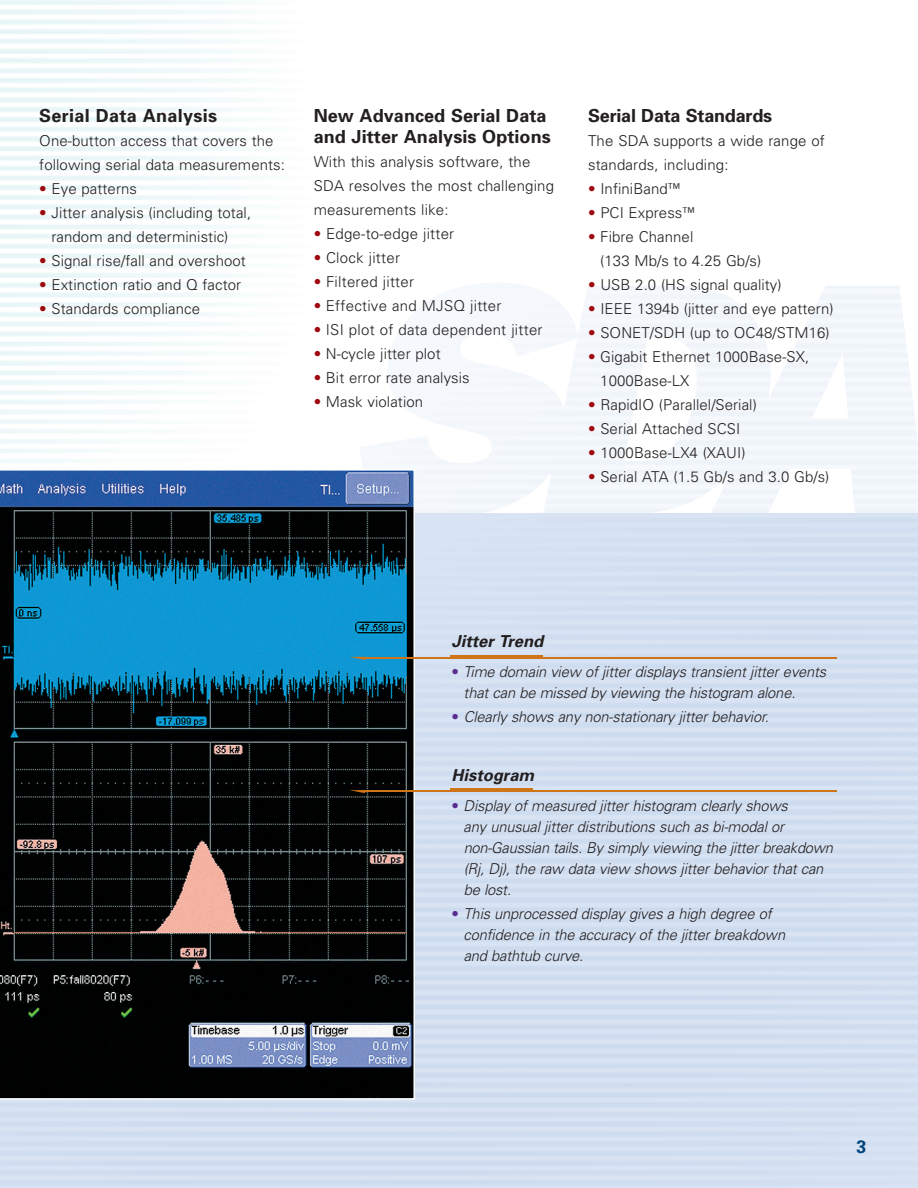
<style>
.page{position:relative;width:918px;height:1188px;background:#fff}
.page>*{position:absolute;margin:0;border:0;box-sizing:border-box;transform-origin:0 0}
.t1{font:700 18px/21px "Univers";letter-spacing:.005em;color:#231f20}
.t2{font:700 18px "Univers";color:#00447b}
.t3{font:italic 700 16.5px "Univers";color:#231f20}
.t4{font:300 15px/24px "Univers";letter-spacing:.005em;color:#231f20}
.t5{font:italic 300 15px/21px "Univers";letter-spacing:-.01em;color:#231f20}
.s1{color:#9d090e}
.s2{font-size:13.5px}
.s3{font-style:normal;color:#5b2e91}
</style>
<div class="page">
<div style="left:0;top:513px;width:918px;height:675px;background:#d4e0f1"></div>
<svg style="left:0;top:470px;width:415px;height:630px;background:#163242"></svg>
<hr style="left:450px;top:655px;width:93px;height:2px;background:#cf7517">
<svg style="left:349px;top:657px;width:16px;height:3px"></svg>
<hr style="left:362px;top:657px;width:475px;height:1px;background:#cf7517">
<hr style="left:450px;top:789px;width:82px;height:1px;background:#cf7517">
<svg style="left:349px;top:790px;width:16px;height:3px"></svg>
<hr style="left:362px;top:790px;width:475px;height:2px;background:#cf7517">
<p class="t1" style="left:39px;top:107px;width:179px">Serial Data Analysis</p>
<p class="t4" style="left:39px;top:131px;width:247px">One-button access that covers the following serial data measurements:</p>
<p class="t4" style="left:39px;top:179px;width:99px"><span class="s1">•</span> Eye patterns</p>
<p class="t4" style="left:51px;top:203px;width:201px;text-indent:-12px"><span class="s1">•</span> Jitter analysis (including total, random and deterministic)</p>
<p class="t4" style="left:39px;top:251px;width:208px"><span class="s1">•</span> Signal rise/fall and overshoot</p>
<p class="t4" style="left:39px;top:275px;width:203px"><span class="s1">•</span> Extinction ratio and Q factor</p>
<p class="t4" style="left:39px;top:299px;width:162px"><span class="s1">•</span> Standards compliance</p>
<p class="t1" style="left:314px;top:107px;width:239px">New Advanced Serial Data and Jitter Analysis Options</p>
<p class="t4" style="left:314px;top:152px;width:242px">With this analysis software, the<br>SDA resolves the most challenging measurements like:</p>
<p class="t4" style="left:314px;top:224px;width:142px"><span class="s1">•</span> Edge-to-edge jitter</p>
<p class="t4" style="left:314px;top:248px;width:88px"><span class="s1">•</span> Clock jitter</p>
<p class="t4" style="left:314px;top:272px;width:102px"><span class="s1">•</span> Filtered jitter</p>
<p class="t4" style="left:314px;top:296px;width:189px"><span class="s1">•</span> Effective and MJSQ jitter</p>
<p class="t4" style="left:314px;top:320px;width:230px"><span class="s1">•</span> ISI plot of data dependent jitter</p>
<p class="t4" style="left:314px;top:344px;width:128px"><span class="s1">•</span> N-cycle jitter plot</p>
<p class="t4" style="left:314px;top:368px;width:158px"><span class="s1">•</span> Bit error rate analysis</p>
<p class="t4" style="left:314px;top:392px;width:111px"><span class="s1">•</span> Mask violation</p>
<p class="t1" style="left:588px;top:107px;width:186px">Serial Data Standards</p>
<p class="t4" style="left:588px;top:131px;width:238px">The SDA supports a wide range of standards, including:</p>
<p class="t4" style="left:588px;top:179px;width:94px"><span class="s1">•</span> InfiniBand<span class="s2">™</span></p>
<p class="t4" style="left:588px;top:203px;width:109px"><span class="s1">•</span> PCI Express<span class="s2">™</span></p>
<p class="t4" style="left:600px;top:227px;width:163px;text-indent:-12px"><span class="s1">•</span> Fibre Channel<br>(133 Mb/s to 4.25 Gb/s)</p>
<p class="t4" style="left:588px;top:275px;width:195px"><span class="s1">•</span> USB 2.0 (HS signal quality)</p>
<p class="t4" style="left:588px;top:299px;width:247px"><span class="s1">•</span> IEEE 1394b (jitter and eye pattern)</p>
<p class="t4" style="left:588px;top:323px;width:243px"><span class="s1">•</span> SONET/SDH (up to OC48/STM16)</p>
<p class="t4" style="left:600px;top:347px;width:210px;text-indent:-12px"><span class="s1">•</span> Gigabit Ethernet 1000Base-SX,<br>1000Base-LX</p>
<p class="t4" style="left:588px;top:395px;width:170px"><span class="s1">•</span> RapidIO (Parallel/Serial)</p>
<p class="t4" style="left:588px;top:419px;width:154px"><span class="s1">•</span> Serial Attached SCSI</p>
<p class="t4" style="left:588px;top:443px;width:159px"><span class="s1">•</span> 1000Base-LX4 (XAUI)</p>
<p class="t4" style="left:588px;top:467px;width:243px"><span class="s1">•</span> Serial ATA (1.5 Gb/s and 3.0 Gb/s)</p>
<p class="t3" style="left:452px;top:635px;width:96px">Jitter Trend</p>
<p class="t5" style="left:464px;top:662px;width:367px;text-indent:-12px"><span class="s3">•</span> Time domain view of jitter displays transient jitter events that can be missed by viewing the histogram alone.</p>
<p class="t5" style="left:452px;top:707px;width:322px"><span class="s3">•</span> Clearly shows any non-stationary jitter behavior.</p>
<p class="t3" style="left:452px;top:770px;width:87px">Histogram</p>
<p class="t5" style="left:464px;top:797px;width:374px;text-indent:-12px"><span class="s3">•</span> Display of measured jitter histogram clearly shows<br>any unusual jitter distributions such as bi-modal or non-Gaussian tails. By simply viewing the jitter breakdown (Rj, Dj), the raw data view shows j itter behavior that can be lost.</p>
<p class="t5" style="left:464px;top:905px;width:326px;text-indent:-12px"><span class="s3">•</span> This unprocessed display gives a high degree of confidence in the accuracy of the jitter breakdown and bathtub curve.</p>
<p class="t2" style="left:857px;top:1140px;width:12px">3</p>
</div>
